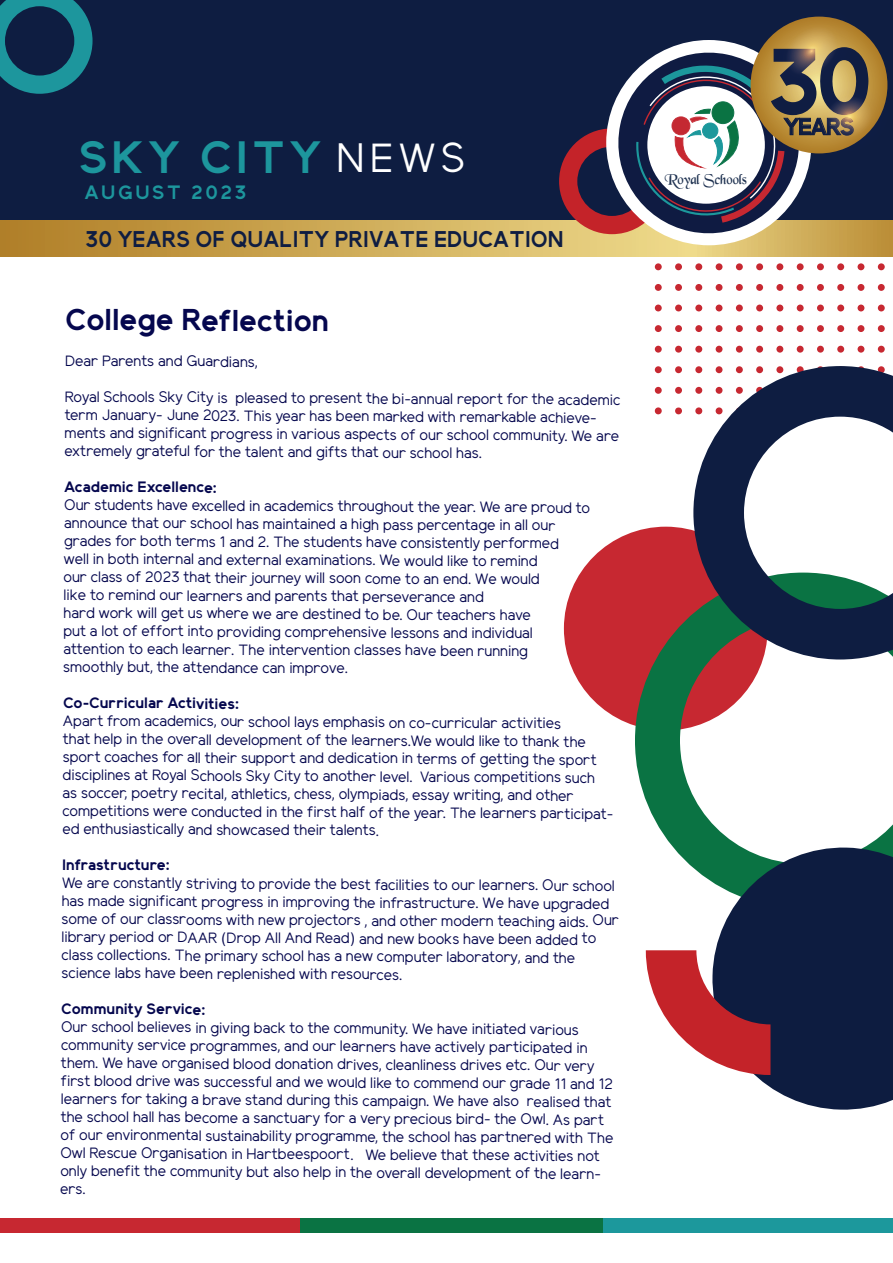
<style>
.page{position:relative;width:893px;height:1263px;background:#fff}
.page>*{position:absolute;margin:0;border:0;box-sizing:border-box;transform-origin:0 0}
.t1{font:700 90.15px "Elliot Sans";color:#0f1d42;scale:.94 1}
.t2{font:700 45.15px "Elliot Sans";letter-spacing:.09em;color:#1d969d}
.t3{font:700 30px "Elliot Sans";letter-spacing:-.005em;color:#05074e}
.t4{font:700 23.4px "Elliot Sans";letter-spacing:-.05em;color:#0f1d42;scale:.94 1}
.t5{font:700 22.65px "Elliot Sans";color:#0f1d42;scale:.94 1}
.t6{font:700 19.2px "Elliot Sans";letter-spacing:.13em;color:#1d969d}
.t7{font:15px/18px "Elliot Sans";letter-spacing:-.005em;color:#05074e}
.t8{font:700 15px "Elliot Sans";letter-spacing:-.005em;color:#05074e}
.t9{font:15px "Black Chancery";color:#1f3251;scale:.94 1}
.s1{font-weight:400;font-size:40.8px;color:#fff}
</style>
<div class="page">
<svg style="left:655px;top:263px;width:7px;height:131px"></svg>
<svg style="left:655px;top:407px;width:7px;height:7px"></svg>
<svg style="left:675px;top:263px;width:7px;height:131px"></svg>
<svg style="left:675px;top:407px;width:7px;height:7px"></svg>
<svg style="left:695px;top:263px;width:7px;height:90px"></svg>
<svg style="left:716px;top:263px;width:6px;height:90px"></svg>
<svg style="left:736px;top:263px;width:7px;height:90px"></svg>
<svg style="left:756px;top:263px;width:7px;height:90px"></svg>
<svg style="left:776px;top:263px;width:7px;height:90px"></svg>
<svg style="left:797px;top:263px;width:7px;height:90px"></svg>
<svg style="left:817px;top:263px;width:7px;height:90px"></svg>
<svg style="left:837px;top:263px;width:7px;height:90px"></svg>
<svg style="left:857px;top:263px;width:7px;height:90px"></svg>
<svg style="left:878px;top:263px;width:7px;height:90px"></svg>
<div style="left:558px;top:520px;width:216px;height:217px;background:#c72831;border-radius:50%"></div>
<div style="left:552px;top:514px;width:228px;height:229px;border:12px solid #fff;border-radius:50%"></div>
<svg style="left:635px;top:613px;width:258px;height:268px"></svg>
<svg style="left:711px;top:846px;width:182px;height:264px;fill:#0d1c40"></svg>
<svg style="left:646px;top:950px;width:124px;height:125px"></svg>
<div style="left:0;top:0;width:893px;height:252px;background:#0e1d41"></div>
<svg style="left:0;top:220px;width:893px;height:37px"></svg>
<svg style="left:0;top:0;width:93px;height:94px"></svg>
<svg style="left:559px;top:16px;width:329px;height:226px"></svg>
<svg style="left:693px;top:366px;width:200px;height:293px"></svg>
<div style="left:603px;top:1218px;width:290px;height:15px;background:#1c989c"></div>
<div style="left:299px;top:1218px;width:304px;height:15px;background:#0a7343"></div>
<div style="left:0;top:1218px;width:299px;height:15px;background:#c72831"></div>
<h2 class="t2" style="left:79px;top:138px;width:388px">SKY CITY <span class="s1">NEWS</span></h2>
<p class="t6" style="left:84px;top:184px;width:164px">AUGUST 2023</p>
<h3 class="t5" style="left:85px;top:229px;width:511px">30 YEARS OF QUALITY PRIVATE EDUCATION</h3>
<h3 class="t3" style="left:65px;top:307px;width:265px">College Reflection</h3>
<p class="t7" style="left:65px;top:354px;width:194px">Dear Parents and Guardians,</p>
<p class="t7" style="left:65px;top:391px;width:557px">Royal Schools Sky City is pleased to present the bi-annual report for the academic term January- June 2023. This year has been marked with remarkable achieve&shy;ments and significant progress in various aspects of our school community. We are extremely grateful for the talent and gifts that our school has.</p>
<p class="t8" style="left:64px;top:480px;width:154px">Academic Excellence:</p>
<p class="t7" style="left:63px;top:498px;width:528px">Our students have excelled in academics throughout the year. We are proud to announce that our school has maintained a high pass percentage in all our grades for both terms 1 and 2. The students have consistently performed<br>well in both internal and external examinations. We would like to remind<br>our class of 2023 that their journey will soon come to an end. We would<br>like to remind our learners and parents that perseverance and<br>hard work will get us where we are destined to be. Our teachers have<br>put a lot of effort into providing comprehensive lessons and individual attention to each learner. The intervention classes have been running smoothly but, the attendance can improve.</p>
<p class="t8" style="left:63px;top:696px;width:177px">Co-Curricular Activities:</p>
<p class="t7" style="left:62px;top:715px;width:552px">Apart from academics, our school lays emphasis on co-curricular activities<br>that help in the overall development of the learners.We would like to thank the sport coaches for all their support and dedication in terms of getting the sport disciplines at Royal Schools Sky City to another level. Various competitions such<br>as soccer, poetry recital, athletics, chess, olympiads, essay writing, and other competitions were conducted in the first half of the year. The learners participat&shy;ed enthusiastically and showcased their talents.</p>
<p class="t8" style="left:62px;top:858px;width:109px">Infrastructure:</p>
<p class="t7" style="left:61px;top:877px;width:559px">We are constantly striving to provide the best facilities to our learners. Our school has made significant progress in improving the infrastructure. We have upgraded some of our classrooms with new projectors , and other modern teaching aids. Our library period or DAAR (Drop All And Read) and new books have been added to class collections. The primary school has a new computer laboratory, and the science labs have been replenished with resources.</p>
<p class="t8" style="left:61px;top:1002px;width:146px">Community Service:</p>
<p class="t7" style="left:60px;top:1021px;width:554px">Our school believes in giving back to the community. We have initiated various community service programmes, and our learners have actively participated in them. We have organised blood donation drives, cleanliness drives etc. Our very first blood drive was successful and we would like to commend our grade 11 and 12 learners for taking a brave stand during this campaign. We have also realised that the school hall has become a sanctuary for a very precious bird- the Owl. As part of our environmental sustainability programme, the school has partnered with The Owl Rescue Organisation in Hartbeespoort. We believe that these activities not only benefit the community but also help in the overall development of the learn-</p>
<p class="t7" style="left:60px;top:1181px;width:27px">ers.</p>
<p class="t9" style="left:665px;top:171px;width:89px">Royal Schools</p>
<h1 class="t1" style="left:768px;top:42px;width:112px">30</h1>
<h3 class="t4" style="left:784px;top:116px;width:76px">YEARS</h3>
</div>
